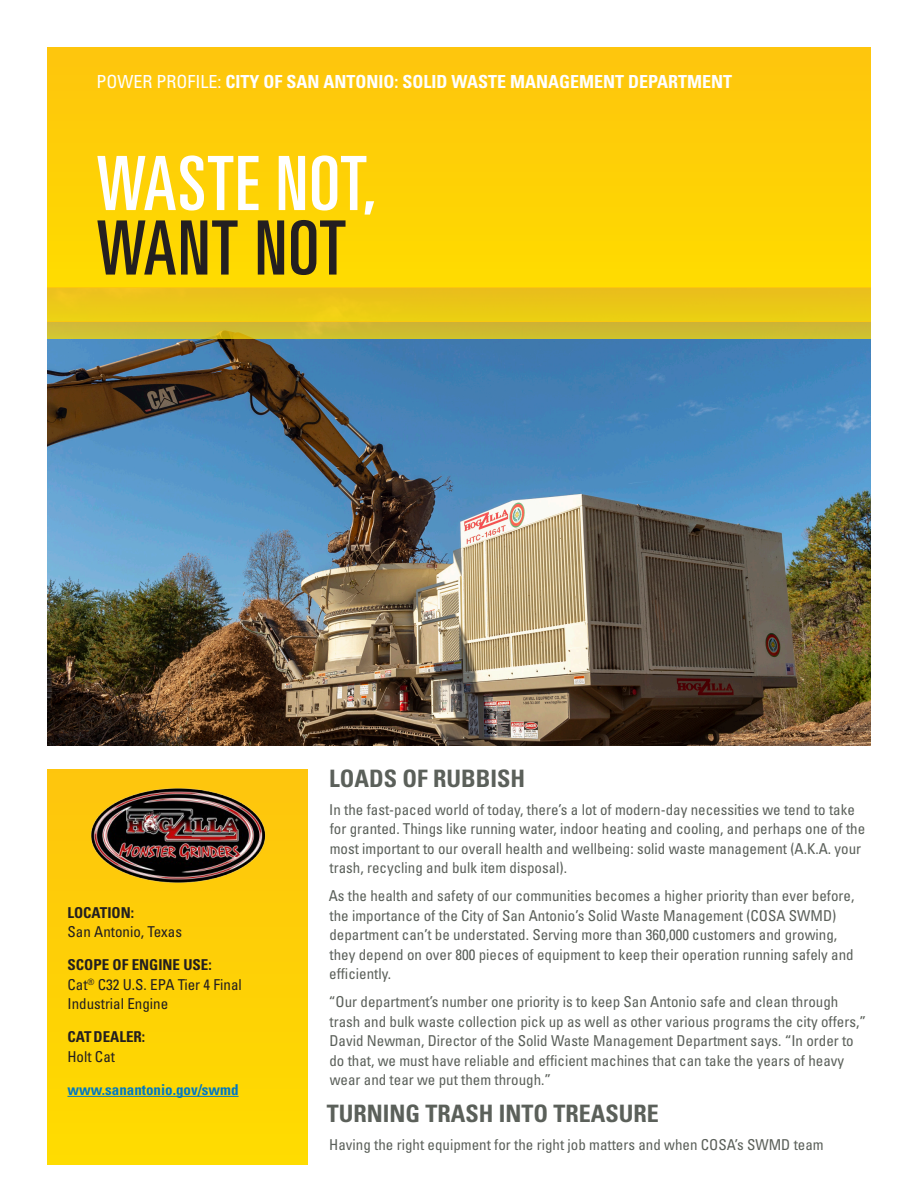
<style>
.page{position:relative;width:918px;height:1188px;background:#fff}
.page>*{position:absolute;margin:0;border:0;box-sizing:border-box;transform-origin:0 0}
._114_Header_gray_Beb{font:ultra-condensed 75px/64.5px "Univers LT Std";letter-spacing:.02em;color:#fff}
._8_Content_gray_Sour{font:700 condensed 24px "Univers LT Std";color:#5b605a}
._14_Content_gray_Sou{font:700 condensed 18px "Univers LT Std";color:#fff}
._8_Content_gray_Sour-2{font:condensed 15px/19.5px "Univers LT Std";color:#5b605a}
._8_Content_gray_Sour-3{font:condensed 15px/19.5px "Univers LT Std";color:#231f20}
._8_Content_gray_Sour-4{font:700 condensed 15px "Univers LT Std";color:#0078c2}
._8_Content_gray_Sour-5{font:700 condensed 15px/19.5px "Univers LT Std";color:#231f20}
.s1{font-weight:400}
.s2{color:#231f20}
.s3{font-weight:700}
</style>
<div class="page">
<img style="left:47px;top:338px;width:824px;height:408px">
<div style="left:47px;top:47px;width:824px;height:240px;background:#fed006"></div>
<div style="left:47px;top:770px;width:261px;height:394px;background:#fed205"></div>
<hr style="left:68px;top:1096px;width:171px;height:1px;background:#0078c2">
<div style="left:47px;top:287px;width:824px;height:34px;background:#eac718"></div>
<div style="left:47px;top:321px;width:824px;height:17px;background:#ceba32"></div>
<img style="left:87px;top:786px;width:183px;height:97px">
<p class="_14_Content_gray_Sou" style="left:96px;top:71px;width:637px"><span class="s1">POWER PROFILE:</span> CITY OF SAN ANTONIO: SOLID WASTE MANAGEMENT DEPARTMENT</p>
<p class="_114_Header_gray_Beb" style="left:96px;top:151px;width:281px">WASTE NOT,<br><span class="s2">WANT NOT</span></p>
<p class="_8_Content_gray_Sour-3" style="left:68px;top:903px;width:116px"><span class="s3">LOCATION:<br></span>San Antonio, Texas</p>
<p class="_8_Content_gray_Sour-3" style="left:68px;top:955px;width:176px"><span class="s3">SCOPE OF ENGINE USE:<br></span>Cat<sup>®</sup> C32 U.S. EPA Tier 4 Final<br>Industrial Engine</p>
<p class="_8_Content_gray_Sour-5" style="left:68px;top:1027px;width:79px">CATDEALER:<br><span class="s1">Holt Cat</span></p>
<p class="_8_Content_gray_Sour-4" style="left:68px;top:1080px;width:173px">www.sanantonio.gov/swmd</p>
<p class="_8_Content_gray_Sour" style="left:329px;top:764px;width:197px">LOADS OF RUBBISH</p>
<p class="_8_Content_gray_Sour-2" style="left:329px;top:800px;width:537px">In the fast-paced world of today, there’s a lot of modern-day necessities we tend to take for granted. Things like running water, indoor heating and cooling, and perhaps one of the most important to our overall health and wellbeing: solid waste management (A.K.A. your trash, recycling and bulk item disposal).</p>
<p class="_8_Content_gray_Sour-2" style="left:329px;top:886px;width:527px">As the health and safety of our communities becomes a higher priority than ever before, the importance of the City of San Antonio’s Solid Waste Management (COSA SWMD) department can’t be understated. Serving more than 360,000 customers and growing, they depend on over 800 pieces of equipment to keep their operation running safely and efficiently.</p>
<p class="_8_Content_gray_Sour-2" style="left:329px;top:992px;width:539px">“Our department’s number one priority is to keep San Antonio safe and clean through trash and bulk waste collection pick up as well as other various programs the city offers,” David Newman, Director of the Solid Waste Management Department says. “In order to do that, we must have reliable and efficient machines that can take the years of heavy wear and tear we put them through.”</p>
<p class="_8_Content_gray_Sour" style="left:327px;top:1099px;width:334px">TURNING TRASH INTO TREASURE</p>
<p class="_8_Content_gray_Sour-2" style="left:329px;top:1135px;width:496px">Having the right equipment for the right job matters and when COSA’s SWMD team</p>
</div>
